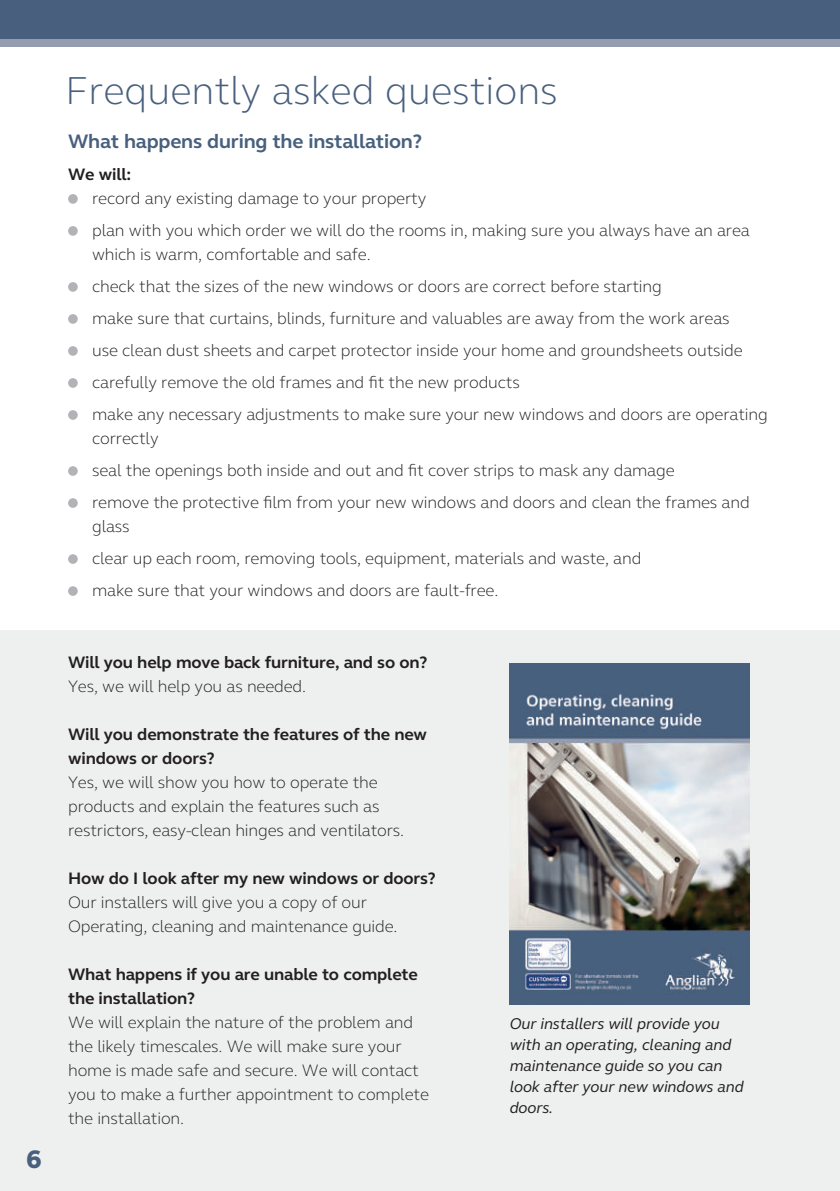
<style>
.page{position:relative;width:840px;height:1191px;background:#fff}
.page>*{position:absolute;margin:0;border:0;box-sizing:border-box;transform-origin:0 0}
.t1{font:300 40px "FS Elliot";color:#48607d}
.t2{font:800 26px "FS Elliot";color:#48607d}
.t3{font:700 20px "FS Elliot";letter-spacing:-.01em;color:#48607d}
.t4{font:300 17px/32px "FS Elliot";letter-spacing:-.01em;color:#231f20}
.t5{font:700 17px/24px "FS Elliot";letter-spacing:-.01em;color:#231f20}
.t6{font:italic 16px/21px "FS Elliot";letter-spacing:-.01em;color:#231f20}
</style>
<div class="page">
<div style="left:0;top:630px;width:839px;height:561px;background:#eef0ef"></div>
<div style="left:68px;top:194px;width:10px;height:10px;background:#b2b3b7;border-radius:50%"></div>
<div style="left:68px;top:226px;width:10px;height:10px;background:#b2b3b7;border-radius:50%"></div>
<div style="left:68px;top:282px;width:10px;height:10px;background:#b2b3b7;border-radius:50%"></div>
<div style="left:68px;top:314px;width:10px;height:10px;background:#b2b3b7;border-radius:50%"></div>
<div style="left:68px;top:346px;width:10px;height:10px;background:#b2b3b7;border-radius:50%"></div>
<div style="left:68px;top:378px;width:10px;height:10px;background:#b2b3b7;border-radius:50%"></div>
<div style="left:68px;top:410px;width:10px;height:10px;background:#b2b3b7;border-radius:50%"></div>
<div style="left:68px;top:466px;width:10px;height:10px;background:#b2b3b7;border-radius:50%"></div>
<div style="left:68px;top:498px;width:10px;height:10px;background:#b2b3b7;border-radius:50%"></div>
<div style="left:68px;top:554px;width:10px;height:10px;background:#b2b3b7;border-radius:50%"></div>
<div style="left:68px;top:586px;width:10px;height:10px;background:#b2b3b7;border-radius:50%"></div>
<img style="left:509px;top:663px;width:239px;height:341px">
<div style="left:0;top:0;width:839px;height:39px;background:#48607d"></div>
<div style="left:0;top:39px;width:839px;height:8px;background:#949db0"></div>
<h2 class="t2" style="left:27px;top:1141px;width:16px">6</h2>
<h1 class="t1" style="left:65px;top:63px;width:494px">Frequently asked questions</h1>
<p class="t3" style="left:68px;top:128px;width:355px">What happens during the installation?</p>
<p class="t5" style="left:68px;top:162px;width:65px">We will:</p>
<p class="t4" style="left:92px;top:181px;width:659px">record any existing damage to your property<br>plan with you which order we will do the rooms in, making sure you always have an area</p>
<p class="t4" style="left:92px;top:237px;width:676px">which is warm, comfortable and safe.<br>check that the sizes of the new windows or doors are correct before starting<br>make sure that curtains, blinds, furniture and valuables are away from the work areas<br>use clean dust sheets and carpet protector inside your home and groundsheets outside carefully remove the old frames and fit the new products<br>make any necessary adjustments to make sure your new windows and doors are operating</p>
<p class="t4" style="left:92px;top:421px;width:658px">correctly<br>seal the openings both inside and out and fit cover strips to mask any damage<br>remove the protective film from your new windows and doors and clean the frames and</p>
<p class="t4" style="left:92px;top:509px;width:550px">glass<br>clear up each room, removing tools, equipment, materials and waste, and make sure that your windows and doors are fault-free.</p>
<p class="t5" style="left:68px;top:650px;width:360px">Will you help move back furniture, and so on?</p>
<p class="t4" style="left:68px;top:669px;width:239px">Yes, we will help you as needed.</p>
<p class="t5" style="left:68px;top:722px;width:360px">Will you demonstrate the features of the new windows or doors?</p>
<p class="t4" style="left:68px;top:769px;width:337px;line-height:24px">Yes, we will show you how to operate the products and explain the features such as restrictors, easy-clean hinges and ventilators.</p>
<p class="t5" style="left:68px;top:866px;width:369px">How do I look after my new windows or doors?</p>
<p class="t4" style="left:68px;top:889px;width:331px;line-height:24px">Our installers will give you a copy of our<br>Operating, cleaning and maintenance guide.</p>
<p class="t5" style="left:68px;top:962px;width:351px">What happens if you are unable to complete the installation?</p>
<p class="t4" style="left:68px;top:1009px;width:362px;line-height:24px">We will explain the nature of the problem and the likely timescales. We will make sure your home is made safe and secure. We will contact you to make a further appointment to complete the installation.</p>
<p class="t6" style="left:509px;top:1013px;width:235px">Our installers will provide you with an operating, cleaning and maintenance guide so you can look after your new windows and doors.</p>
</div>
